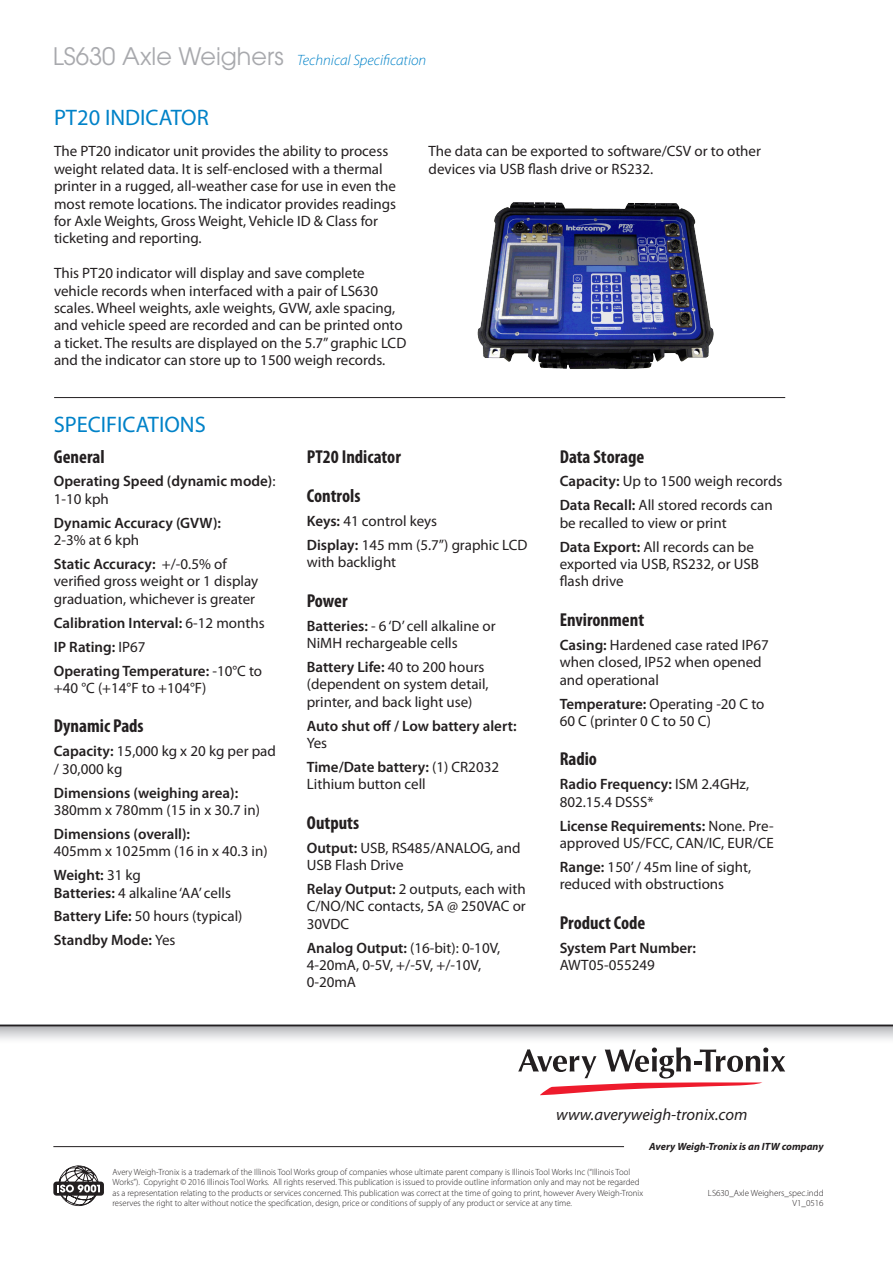
<style>
.page{position:relative;width:893px;height:1263px;background:#fff}
.page>*{position:absolute;margin:0;border:0;box-sizing:border-box;transform-origin:0 0}
.t1{font:22.5px "Myriad Pro";color:#0082c8}
.Specs_Head{font:700 condensed 18.75px "Myriad Pro";color:#231f20}
.t2{font:italic 16.5px "Myriad Pro";color:#231f20}
.Spec-Body_Text{font:15px/17.4px "Myriad Pro";color:#231f20}
.Specs_Head-2{font:15px/17.4px "Myriad Pro";color:#231f20}
.Specs_Head-3{font:600 15px/17.4px "Myriad Pro";color:#231f20}
.Spec-Body_Text-2{font:600 15px/17.4px "Myriad Pro";color:#231f20}
.t3{font:italic 300 15px "Myriad Pro";color:#0082c8}
.IN_-_Specs_Body{font:italic 700 10.5px "Myriad Pro";color:#231f20}
.Legal{font:300 9px/10.5px "Myriad Pro";color:#231f20}
.s1{font-family:"ITC Avant Garde Std";font-weight:400;font-style:normal;font-size:24px;color:#a8a9ad}
.s2{font-weight:400}
.s3{font-weight:600}
</style>
<div class="page">
<svg style="left:0;top:1026px;width:893px;height:14px;background:#d0d1d3"></svg>
<hr style="left:0;top:1025px;width:893px;height:1px;background:#231f20">
<div style="left:53px;top:1181px;width:51px;height:15px;background:#231f20;border-radius:3px"></div>
<svg style="left:57px;top:1165px;width:43px;height:41px"></svg>
<svg style="left:518px;top:1047px;width:267px;height:48px"></svg>
<hr style="left:53px;top:1146px;width:571px;height:1px;background:#231f20">
<hr style="left:54px;top:397px;width:731px;height:1px;background:#231f20">
<img style="left:477px;top:202px;width:237px;height:167px">
<p class="t3" style="left:53px;top:52px;width:375px"><span class="s1">LS630 Axle Weighers</span> Technical Specification</p>
<p class="t1" style="left:54px;top:103px;width:156px">PT20 INDICATOR</p>
<p class="Spec-Body_Text" style="left:54px;top:142px;width:344px">The PT20 indicator unit provides the ability to process weight related data. It is self-enclosed with a thermal printer in a rugged, all-weather case for use in even the most remote locations. The indicator provides readings for Axle Weights, Gross Weight, Vehicle ID &amp; Class for ticketing and reporting.</p>
<p class="Spec-Body_Text" style="left:54px;top:264px;width:354px">This PT20 indicator will display and save complete vehicle records when interfaced with a pair of LS630 scales. Wheel weights, axle weights, GVW, axle spacing, and vehicle speed are recorded and can be printed onto a ticket. The results are displayed on the 5.7” graphic LCD and the indicator can store up to 1500 weigh records.</p>
<p class="t1" style="left:54px;top:411px;width:154px">SPECIFICATIONS</p>
<p class="Spec-Body_Text" style="left:429px;top:142px;width:334px">The data can be exported to software/CSV or to other devices via USB flash drive or RS232.</p>
<p class="Specs_Head" style="left:54px;top:445px;width:52px">General</p>
<p class="Specs_Head-3" style="left:54px;top:472px;width:223px">Operating Speed (dynamic mode)<span class="s2">:<br>1-10 kph</span></p>
<p class="Specs_Head-3" style="left:54px;top:514px;width:169px">Dynamic Accuracy (GVW):<br><span class="s2">2-3% at 6 kph</span></p>
<p class="Specs_Head-2" style="left:54px;top:555px;width:206px"><span class="s3">Static Accuracy:</span> +/-0.5% of verified gross weight or 1 display graduation, whichever is greater</p>
<p class="Specs_Head-3" style="left:54px;top:614px;width:212px">Calibration Interval: <span class="s2">6-12 months</span></p>
<p class="Specs_Head-3" style="left:54px;top:637px;width:93px">IP Rating: <span class="s2">IP67</span></p>
<p class="Specs_Head-2" style="left:54px;top:661px;width:210px"><span class="s3">Operating Temperature:</span> -10°C to +40 °C (+14°F to +104°F)</p>
<p class="Specs_Head" style="left:54px;top:714px;width:91px">Dynamic Pads</p>
<p class="Spec-Body_Text" style="left:54px;top:742px;width:224px"><span class="s3">Capacity:</span> 15,000 kg x 20 kg per pad / 30,000 kg</p>
<p class="Spec-Body_Text-2" style="left:54px;top:783px;width:208px">Dimensions (weighing area):<br><span class="s2">380mm x 780mm (15 in x 30.7 in)</span></p>
<p class="Spec-Body_Text" style="left:54px;top:825px;width:215px"><span class="s3">Dimensions (overall):<br></span>405mm x 1025mm (16 in x 40.3 in)</p>
<p class="Specs_Head-2" style="left:54px;top:866px;width:179px"><span class="s3">Weight:</span> 31 kg<br><span class="s3">Batteries:</span> 4 alkaline ‘AA’ cells</p>
<p class="Specs_Head-2" style="left:54px;top:907px;width:190px"><span class="s3">Battery Life:</span> 50 hours (typical)</p>
<p class="Specs_Head-3" style="left:54px;top:931px;width:123px">Standby Mode: <span class="s2">Yes</span></p>
<p class="Specs_Head" style="left:307px;top:445px;width:96px">PT20 Indicator</p>
<p class="Specs_Head" style="left:307px;top:484px;width:55px">Controls</p>
<p class="Spec-Body_Text" style="left:307px;top:512px;width:132px"><span class="s3">Keys:</span> 41 control keys</p>
<p class="Spec-Body_Text" style="left:307px;top:536px;width:222px"><span class="s3">Display:</span> 145 mm (5.7”) graphic LCD with backlight</p>
<p class="Specs_Head" style="left:307px;top:589px;width:42px">Power</p>
<p class="Specs_Head-2" style="left:307px;top:617px;width:190px"><span class="s3">Batteries:</span> - 6 ‘D’ cell alkaline or<br>NiMH rechargeable cells</p>
<p class="Specs_Head-2" style="left:307px;top:658px;width:183px"><span class="s3">Battery Life:</span> 40 to 200 hours (dependent on system detail, printer, and back light use)</p>
<p class="Specs_Head-3" style="left:307px;top:716px;width:211px">Auto shut off / Low battery alert:<br><span class="s2">Yes</span></p>
<p class="Specs_Head-2" style="left:307px;top:758px;width:194px"><span class="s3">Time/Date battery:</span> (1) CR2032<br>Lithium button cell</p>
<p class="Specs_Head" style="left:307px;top:811px;width:54px">Outputs</p>
<p class="Spec-Body_Text" style="left:307px;top:839px;width:215px"><span class="s3">Output:</span> USB, RS485/ANALOG, and<br>USB Flash Drive</p>
<p class="Spec-Body_Text" style="left:307px;top:880px;width:221px;text-align:justify"><span class="s3">Relay Output:</span> 2 outputs, each with C/NO/NC contacts, 5A @ 250VAC or 30VDC</p>
<p class="Spec-Body_Text" style="left:307px;top:939px;width:195px"><span class="s3">Analog Output:</span> (16-bit): 0-10V,<br>4-20mA, 0-5V, +/-5V, +/-10V,<br>0-20mA</p>
<p class="Specs_Head" style="left:560px;top:445px;width:86px">Data Storage</p>
<p class="Specs_Head-2" style="left:560px;top:472px;width:224px"><span class="s3">Capacity:</span> Up to 1500 weigh records</p>
<p class="Specs_Head-2" style="left:560px;top:496px;width:214px"><span class="s3">Data Recall:</span> All stored records can be recalled to view or print</p>
<p class="Specs_Head-2" style="left:560px;top:538px;width:201px"><span class="s3">Data Export:</span> All records can be exported via USB, RS232, or USB flash drive</p>
<p class="Specs_Head" style="left:560px;top:608px;width:86px">Environment</p>
<p class="Specs_Head-2" style="left:560px;top:636px;width:211px"><span class="s3">Casing:</span> Hardened case rated IP67 when closed, IP52 when opened and operational</p>
<p class="Specs_Head-2" style="left:560px;top:694px;width:206px"><span class="s3">Temperature:</span> Operating -20 C to<br>60 C (printer 0 C to 50 C)</p>
<p class="Specs_Head" style="left:560px;top:747px;width:39px">Radio</p>
<p class="Specs_Head-2" style="left:560px;top:775px;width:191px"><span class="s3">Radio Frequency:</span> ISM 2.4GHz,<br>802.15.4 DSSS*</p>
<p class="Specs_Head-2" style="left:560px;top:817px;width:216px"><span class="s3">License Requirements:</span> None. Pre&shy;approved US/FCC, CAN/IC, EUR/CE</p>
<p class="Specs_Head-2" style="left:560px;top:858px;width:193px"><span class="s3">Range:</span> 150’ / 45m line of sight, reduced with obstructions</p>
<p class="Specs_Head" style="left:560px;top:911px;width:87px">Product Code</p>
<p class="Spec-Body_Text-2" style="left:560px;top:938px;width:138px">System Part Number:<br><span class="s2">AWT05-055249</span></p>
<p class="t2" style="left:556px;top:1104px;width:193px">www.averyweigh-tronix.com</p>
<p class="IN_-_Specs_Body" style="left:649px;top:1139px;width:176px">Avery Weigh-Tronix is an ITW company</p>
<p class="Legal" style="left:112px;top:1166px;width:532px">Avery Weigh-Tronix is a trademark of the Illinois Tool Works group of companies whose ultimate parent company is Illinois Tool Works Inc (“Illinois Tool Works”). Copyright © 2016 Illinois Tool Works. All rights reserved. This publication is issued to provide outline information only and may not be regarded as a representation relating to the products or services concerned. This publication was correct at the time of going to print, however Avery Weigh-Tronix reserves the right to alter without notice the specification, design, price or conditions of supply of any product or service at any time.</p>
<p class="Legal" style="left:708px;top:1187px;width:117px;text-align:right">LS630_Axle Weighers_spec.indd<br>V1_0516</p>
</div>
